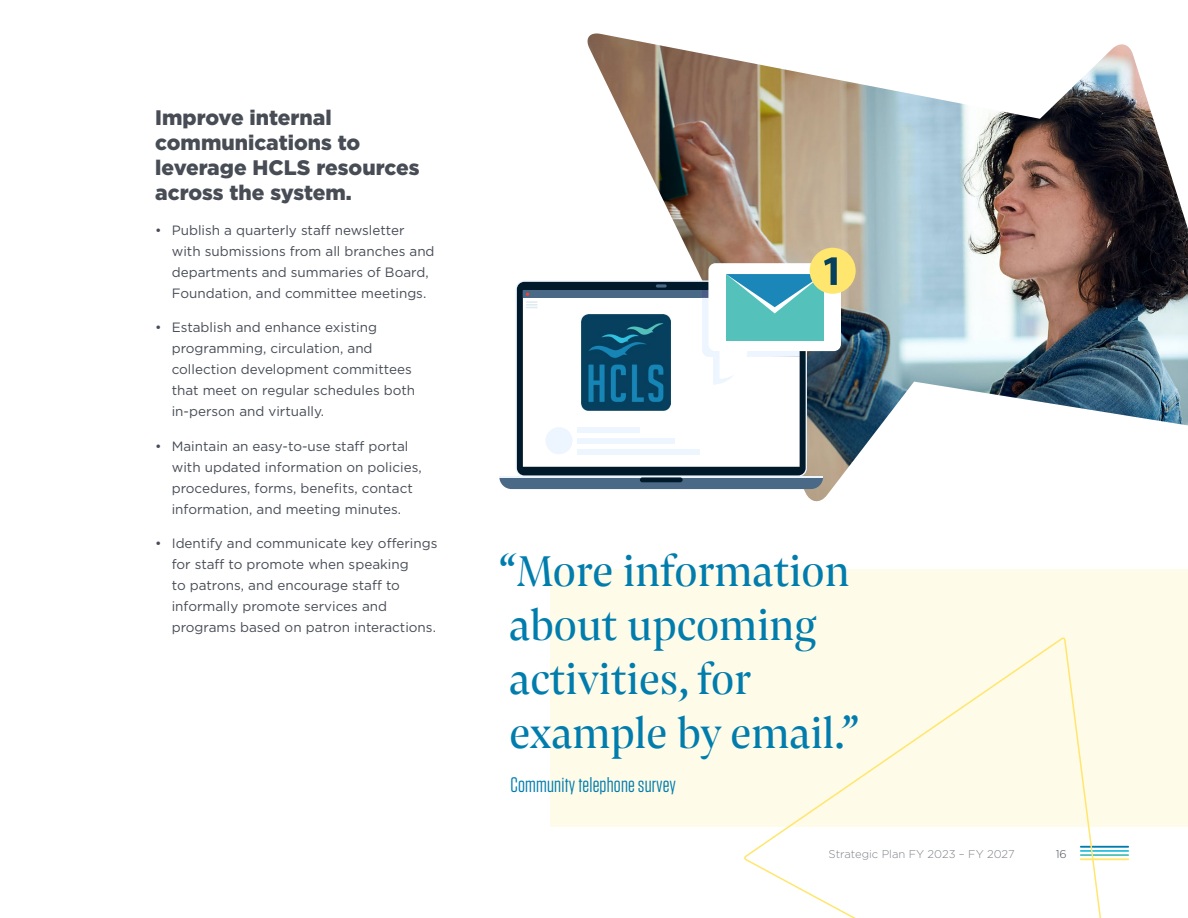
<style>
.page{position:relative;width:1188px;height:918px;background:#fff}
.page>*{position:absolute;margin:0;border:0;box-sizing:border-box;transform-origin:0 0}
.t1{font:45px/54px "Pensum Display";color:#007dad}
.Header_2{font:900 21px/25.2px "Gotham";color:#474c55}
.t2{font:21px "Tungsten";letter-spacing:.01em;color:#007dad}
.t3{font:13.5px/21px "Gotham";color:#474c55}
.t4{font:300 11.25px "Gotham";color:#7e8288}
.t5{font:300 11.25px "Gotham";color:#474c55}
</style>
<div class="page">
<hr style="left:1081px;top:846px;width:47px;height:2px;background:#007dad">
<hr style="left:1081px;top:850px;width:47px;height:2px;background:#31c2e1">
<hr style="left:1081px;top:854px;width:47px;height:2px;background:#53c2ba">
<hr style="left:1081px;top:858px;width:47px;height:2px;background:#ffe66d">
<div style="left:551px;top:569px;width:637px;height:258px;background:#fffbe9"></div>
<svg style="left:744px;top:637px;width:374px;height:281px"></svg>
<img style="left:585px;top:33px;width:603px;height:469px">
<svg style="left:499px;top:477px;width:324px;height:12px;background:#587591"></svg>
<hr style="left:499px;top:476px;width:324px;height:1px;background:#edf5ff">
<svg style="left:516px;top:280px;width:291px;height:197px"></svg>
<div style="left:517px;top:282px;width:289px;height:193px;background:#001a2b;border-radius:7px"></div>
<div style="left:523px;top:298px;width:277px;height:169px;background:#fff"></div>
<div style="left:545px;top:427px;width:28px;height:27px;background:#edf5ff;border-radius:50%"></div>
<div style="left:577px;top:427px;width:63px;height:6px;background:#edf5ff"></div>
<div style="left:577px;top:438px;width:98px;height:5px;background:#edf5ff"></div>
<div style="left:577px;top:449px;width:123px;height:5px;background:#edf5ff"></div>
<div style="left:640px;top:477px;width:43px;height:5px;background:#001a2b;border-radius:2px"></div>
<div style="left:523px;top:291px;width:181px;height:7px;background:#4a6987"></div>
<svg style="left:656px;top:284px;width:11px;height:4px"></svg>
<div style="left:810px;top:248px;width:46px;height:46px;background:#ffe66e;border-radius:50%"></div>
<svg style="left:702px;top:257px;width:139px;height:128px"></svg>
<svg style="left:526px;top:293px;width:12px;height:15px"></svg>
<img style="left:581px;top:315px;width:90px;height:95px">
<p class="Header_2" style="left:155px;top:105px;width:266px">Improve internal communications to leverage HCLS resources across the system.</p>
<p class="t3" style="left:172px;top:219px;width:264px;text-indent:-16px">• Publish a quarterly staff newsletter with submissions from all branches and departments and summaries of Board, Foundation, and committee meetings.</p>
<p class="t3" style="left:172px;top:317px;width:245px;text-indent:-16px">• Establish and enhance existing programming, circulation, and collection development committees that meet on regular schedules both in-person and virtually.</p>
<p class="t3" style="left:172px;top:435px;width:251px;text-indent:-16px">• Maintain an easy-to-use staff portal with updated information on policies, procedures, forms, benefits, contact information, and meeting minutes.</p>
<p class="t3" style="left:172px;top:533px;width:267px;text-indent:-16px">• Identify and communicate key offerings for staff to promote when speaking<br>to patrons, and encourage staff to informally promote services and programs based on patron interactions.</p>
<p class="t1" style="left:499px;top:542px;width:362px">“More information about upcoming activities, for example by email.”</p>
<p class="t2" style="left:511px;top:774px;width:167px">Community telephone survey</p>
<p class="t4" style="left:829px;top:847px;width:188px">Strategic Plan FY 2023 – FY 2027</p>
<p class="t5" style="left:1056px;top:847px;width:12px">16</p>
</div>
